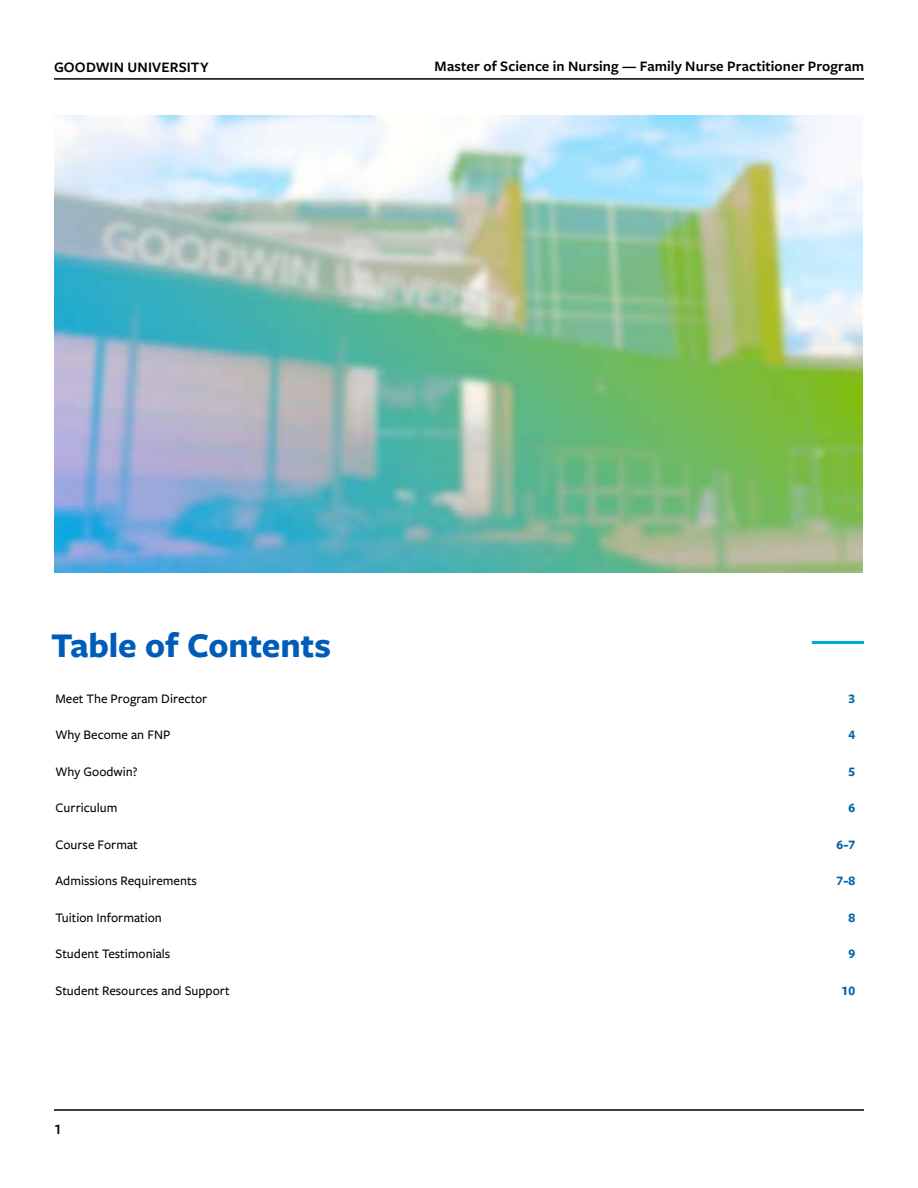
<style>
.page{position:relative;width:918px;height:1188px;background:#fff}
.page>*{position:absolute;margin:0;border:0;box-sizing:border-box;transform-origin:0 0}
.t1{font:700 36px "Freight Sans Pro";color:#005cb9}
.t2{font:600 15px "Freight Sans Pro";letter-spacing:.01em;color:#000}
.t3{font:500 13.5px "Freight Sans Pro";color:#000}
.t4{font:700 13.5px "Freight Sans Pro";color:#0064a8}
</style>
<div class="page">
<hr style="left:54px;top:78px;width:810px;height:2px;background:#000">
<hr style="left:54px;top:1109px;width:810px;height:2px;background:#000">
<hr style="left:812px;top:641px;width:52px;height:3px;background:#00a8e0">
<img style="left:54px;top:115px;width:808px;height:457px">
<p class="t2" style="left:54px;top:57px;width:156px">GOODWIN UNIVERSITY</p>
<p class="t2" style="left:435px;top:56px;width:431px">Master of Science in Nursing — Family Nurse Practitioner Program</p>
<h1 class="t1" style="left:51px;top:621px;width:281px">Table of Contents</h1>
<p class="t3" style="left:56px;top:689px;width:153px">Meet The Program Director</p>
<p class="t4" style="left:848px;top:689px;width:8px">3</p>
<p class="t3" style="left:56px;top:726px;width:116px">Why Become an FNP</p>
<p class="t4" style="left:848px;top:726px;width:8px">4</p>
<p class="t3" style="left:56px;top:762px;width:84px">Why Goodwin?</p>
<p class="t4" style="left:848px;top:762px;width:8px">5</p>
<p class="t3" style="left:56px;top:799px;width:64px">Curriculum</p>
<p class="t4" style="left:848px;top:799px;width:8px">6</p>
<p class="t3" style="left:56px;top:835px;width:84px">Course Format</p>
<p class="t4" style="left:837px;top:835px;width:20px">6-7</p>
<p class="t3" style="left:56px;top:872px;width:143px">Admissions Requirements</p>
<p class="t4" style="left:837px;top:872px;width:20px">7-8</p>
<p class="t3" style="left:56px;top:908px;width:108px">Tuition Information</p>
<p class="t4" style="left:848px;top:908px;width:8px">8</p>
<p class="t3" style="left:56px;top:945px;width:116px">Student Testimonials</p>
<p class="t4" style="left:848px;top:945px;width:8px">9</p>
<p class="t3" style="left:56px;top:981px;width:176px">Student Resources and Support</p>
<p class="t4" style="left:842px;top:981px;width:15px">10</p>
<p class="t2" style="left:54px;top:1119px;width:9px">1</p>
</div>
